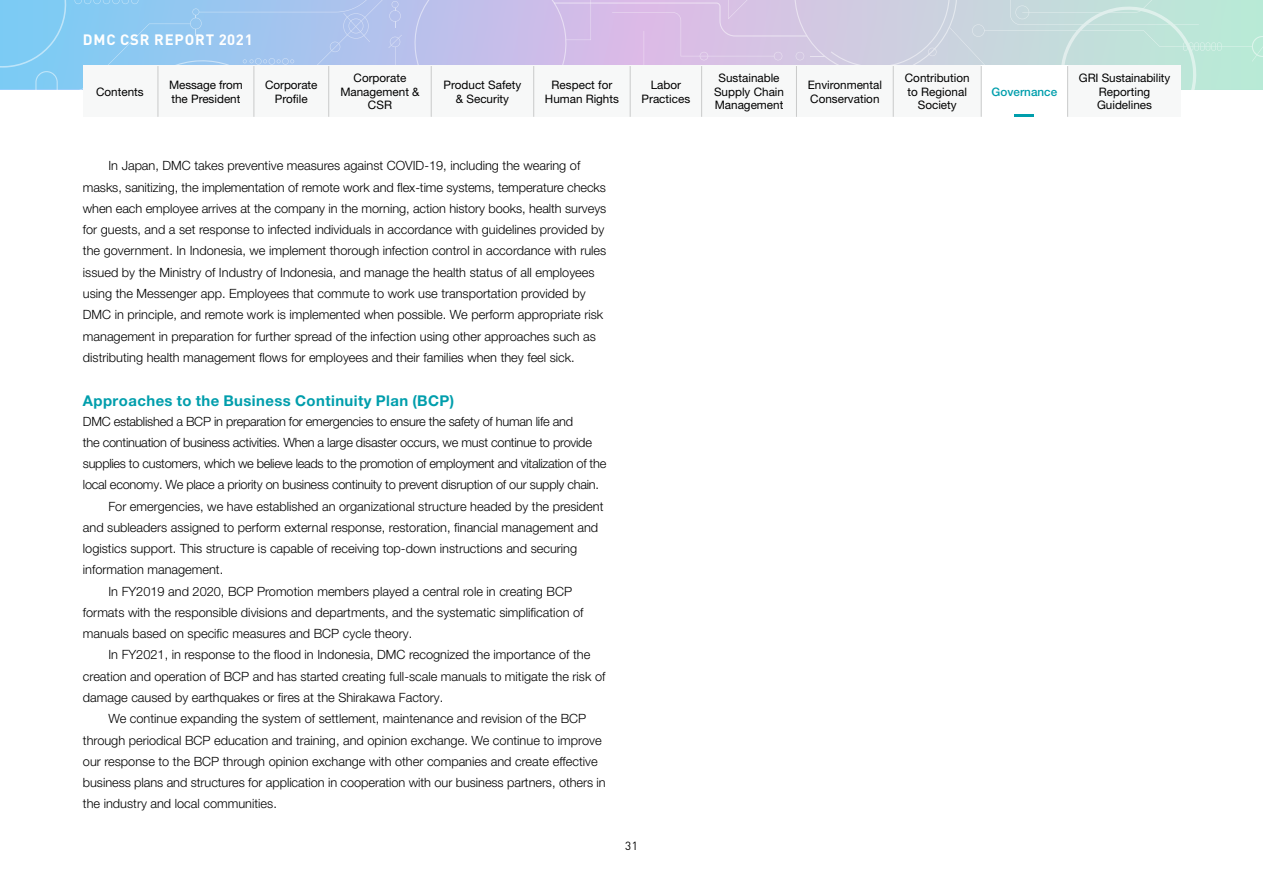
<style>
.page{position:relative;width:1263px;height:893px;background:#fff}
.page>*{position:absolute;margin:0;border:0;box-sizing:border-box;transform-origin:0 0}
.t1{font:700 14.85px "Helvetica Neue LT Pro";letter-spacing:.03em;color:#009eac}
.t2{font:700 14.85px "DIN";letter-spacing:.06em;color:#fff}
.t3{font:300 12.75px/21.3px "Helvetica Neue LT Pro";color:#000}
.t4{font:300 12.75px "Helvetica Neue LT Pro";letter-spacing:-.02em;color:#000}
.t5{font:300 12.75px "Helvetica Neue LT Pro";letter-spacing:-.025em;color:#000}
.t6{font:11.7px/13.8px "Helvetica Neue LT Pro";color:#000;text-align:center}
.t7{font:500 11.7px "Helvetica Neue LT Pro";color:#009eac}
.t8{font:11.7px "DIN";color:#000}
</style>
<div class="page">
<svg style="left:0;top:0;width:1263px;height:89px;background:#bacce6"></svg>
<div style="left:83px;top:66px;width:1097px;height:51px;background:#f7f8f8"></div>
<div style="left:981px;top:66px;width:86px;height:51px;background:#fff"></div>
<hr style="left:158px;top:66px;width:1px;height:51px;background:#c9caca">
<hr style="left:254px;top:66px;width:1px;height:51px;background:#c9caca">
<hr style="left:328px;top:66px;width:1px;height:51px;background:#c9caca">
<hr style="left:431px;top:66px;width:1px;height:51px;background:#c9caca">
<hr style="left:533px;top:66px;width:1px;height:51px;background:#c9caca">
<hr style="left:630px;top:66px;width:1px;height:51px;background:#c9caca">
<hr style="left:701px;top:66px;width:1px;height:51px;background:#c9caca">
<hr style="left:796px;top:66px;width:1px;height:51px;background:#c9caca">
<hr style="left:893px;top:66px;width:1px;height:51px;background:#c9caca">
<hr style="left:981px;top:66px;width:1px;height:51px;background:#c9caca">
<hr style="left:1067px;top:66px;width:1px;height:51px;background:#c9caca">
<hr style="left:1014px;top:115px;width:20px;height:2px;background:#009eac">
<p class="t2" style="left:83px;top:30px;width:172px">DMC CSR REPORT 2021</p>
<p class="t6" style="left:169px;top:77px;width:75px;text-align:left">Message from the President</p>
<p class="t6" style="left:265px;top:77px;width:54px">Corporate<br>Profile</p>
<p class="t6" style="left:340px;top:70px;width:81px">Corporate<br>Management &amp;<br>CSR</p>
<p class="t6" style="left:444px;top:77px;width:79px">Product Safety &amp; Security</p>
<p class="t6" style="left:545px;top:77px;width:75px">Respect for<br>Human Rights</p>
<p class="t6" style="left:641px;top:77px;width:50px">Labor<br>Practices</p>
<p class="t6" style="left:714px;top:70px;width:71px">Sustainable<br>Supply Chain<br>Management</p>
<p class="t6" style="left:808px;top:77px;width:76px;text-align:left">Environmental<br>Conservation</p>
<p class="t6" style="left:905px;top:70px;width:66px">Contribution to Regional<br>Society</p>
<p class="t6" style="left:1079px;top:70px;width:93px">GRI Sustainability<br>Reporting<br>Guidelines</p>
<p class="t6" style="left:96px;top:84px;width:49px">Contents</p>
<p class="t7" style="left:991px;top:84px;width:67px">Governance</p>
<p class="t3" style="left:83px;top:155px;width:525px;text-indent:26px">In Japan, DMC takes preventive measures against COVID-19, including the wearing of masks, sanitizing, the implementation of remote work and flex-time systems, temperature checks when each employee arrives at the company in the morning, action history books, health surveys for guests, and a set response to infected individuals in accordance with guidelines provided by the government. In Indonesia, we implement thorough infection control in accordance with rules issued by the Ministry of Industry of Indonesia, and manage the health status of all employees using the Messenger app. Employees that commute to work use transportation provided by DMC in principle, and remote work is implemented when possible. We perform appropriate risk management in preparation for further spread of the infection using other approaches such as distributing health management flows for employees and their families when they feel sick.</p>
<p class="t1" style="left:83px;top:392px;width:373px">Approaches to the Business Continuity Plan (BCP)</p>
<p class="t4" style="left:83px;top:413px;width:492px">DMC established a BCP in preparation for emergencies to ensure the safety of human life and</p>
<p class="t4" style="left:83px;top:434px;width:510px">the continuation of business activities. When a large disaster occurs, we must continue to provide</p>
<p class="t5" style="left:83px;top:456px;width:525px">supplies to customers, which we believe leads to the promotion of employment and vitalization of the</p>
<p class="t4" style="left:83px;top:477px;width:518px">local economy. We place a priority on business continuity to prevent disruption of our supply chain.</p>
<p class="t3" style="left:108px;top:495px;width:497px">For emergencies, we have established an organizational structure headed by the president</p>
<p class="t3" style="left:83px;top:516px;width:517px">and subleaders assigned to perform external response, restoration, financial management and</p>
<p class="t3" style="left:83px;top:538px;width:496px">logistics support. This structure is capable of receiving top-down instructions and securing</p>
<p class="t3" style="left:83px;top:559px;width:142px">information management.</p>
<p class="t3" style="left:108px;top:580px;width:465px">In FY2019 and 2020, BCP Promotion members played a central role in creating BCP</p>
<p class="t3" style="left:83px;top:601px;width:502px">formats with the responsible divisions and departments, and the systematic simplification of</p>
<p class="t3" style="left:83px;top:623px;width:331px">manuals based on specific measures and BCP cycle theory.</p>
<p class="t3" style="left:108px;top:644px;width:483px">In FY2021, in response to the flood in Indonesia, DMC recognized the importance of the</p>
<p class="t3" style="left:83px;top:665px;width:524px">creation and operation of BCP and has started creating full-scale manuals to mitigate the risk of</p>
<p class="t3" style="left:83px;top:686px;width:362px">damage caused by earthquakes or fires at the Shirakawa Factory.</p>
<p class="t3" style="left:108px;top:708px;width:479px">We continue expanding the system of settlement, maintenance and revision of the BCP</p>
<p class="t3" style="left:83px;top:729px;width:520px">through periodical BCP education and training, and opinion exchange. We continue to improve</p>
<p class="t3" style="left:83px;top:750px;width:516px">our response to the BCP through opinion exchange with other companies and create effective</p>
<p class="t3" style="left:83px;top:772px;width:524px">business plans and structures for application in cooperation with our business partners, others in</p>
<p class="t3" style="left:83px;top:793px;width:195px">the industry and local communities.</p>
<p class="t8" style="left:625px;top:838px;width:14px">31</p>
</div>
